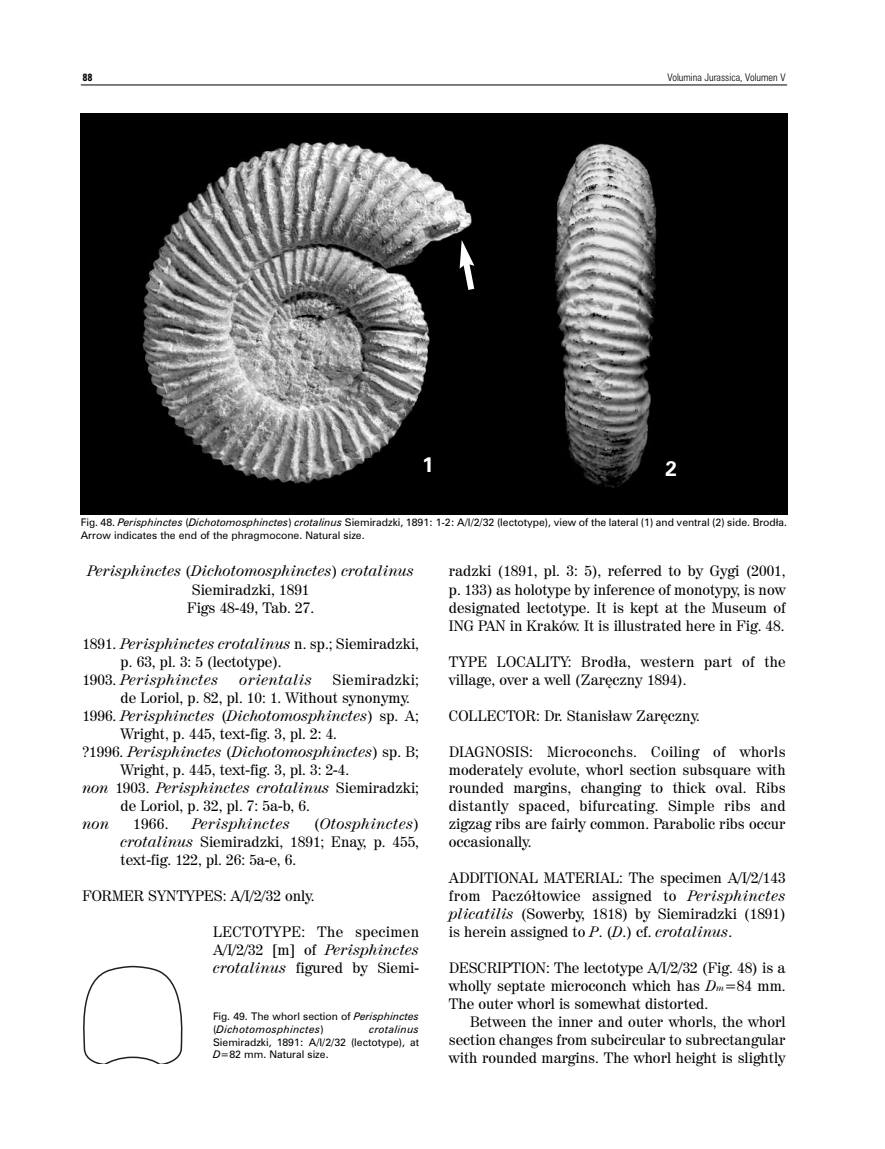
<style>
.page{position:relative;width:885px;height:1149px;background:#fff}
.page>*{position:absolute;margin:0;border:0;box-sizing:border-box;transform-origin:0 0}
.t1{font:700 21px "Zurich PL";color:#fff}
.t2{font:15px/18px "Century 725 PL";color:#000;text-align:justify}
.t3{font:italic 15px/18px "Century 725 PL";color:#000;text-align:center}
.t4{font:italic 15px "Century 725 PL";letter-spacing:.02em;color:#000}
.t5{font:15px "Century 725 PL";letter-spacing:.02em;color:#000}
.t6{font:10.5px/12.6px "Zurich PL";color:#000}
.t7{font:italic 10.5px/12.6px "Zurich PL";letter-spacing:.02em;color:#000}
.t8{font:300 condensed 10.5px "Zurich PL";color:#000}
.t9{font:700 condensed 10.5px "Zurich PL";color:#000}
.s1{font-style:italic}
.s2{font-style:normal}
.s3{font-style:italic;font-size:9px}
</style>
<div class="page">
<hr style="left:81px;top:85px;width:706px;height:1px;background:#000">
<svg style="left:83px;top:965px;width:99px;height:98px"></svg>
<img style="left:81px;top:114px;width:706px;height:400px">
<svg style="left:459px;top:240px;width:19px;height:56px"></svg>
<p class="t9" style="left:82px;top:74px;width:12px">88</p>
<p class="t8" style="left:667px;top:74px;width:119px">Volumina Jurassica, Volumen V</p>
<h1 class="t1" style="left:422px;top:457px;width:13px">1</h1>
<h1 class="t1" style="left:665px;top:461px;width:13px">2</h1>
<p class="t6" style="left:81px;top:517px;width:707px">Fig. 48. <span class="s1">Perisphinctes</span> (<span class="s1">Dichotomosphinctes</span>) <span class="s1">crotalinus</span> Siemiradzki, 1891: 1-2: A/I/2/32 (lectotype), view of the lateral (1) and ventral (2) side. Brodła.<br>Arrow indicates the end of the phragmocone. Natural size.</p>
<p class="t3" style="left:87px;top:563px;width:328px">Perisphinctes <span class="s2">(</span>Dichotomosphinctes<span class="s2">)</span> crotalinus<br><span class="s2">Siemiradzki, 1891<br>Figs 48-49, Tab. 27.</span></p>
<p class="t2" style="left:82px;top:635px;width:338px">1891. <span class="s1">Perisphinctes crotalinus</span> n. sp.; Siemiradzki,</p>
<p class="t2" style="left:121px;top:653px;width:162px">p. 63, pl. 3: 5 (lectotype).</p>
<p class="t4" style="left:82px;top:673px;width:137px"><span class="s2">1903.</span> Perisphinctes</p>
<p class="t4" style="left:239px;top:673px;width:74px">orientalis</p>
<p class="t5" style="left:332px;top:673px;width:88px">Siemiradzki;</p>
<p class="t2" style="left:121px;top:689px;width:291px">de Loriol, p. 82, pl. 10: 1. Without synonymy.</p>
<p class="t3" style="left:82px;top:707px;width:338px"><span class="s2">1996.</span> Perisphinctes <span class="s2">(</span>Dichotomosphinctes<span class="s2">) sp. A;</span></p>
<p class="t2" style="left:121px;top:725px;width:218px">Wright, p. 445, text-fig. 3, pl. 2: 4.</p>
<p class="t3" style="left:82px;top:743px;width:338px"><span class="s2">?1996.</span> Perisphinctes <span class="s2">(</span>Dichotomosphinctes<span class="s2">) sp. B;</span></p>
<p class="t2" style="left:121px;top:761px;width:230px">Wright, p. 445, text-fig. 3, pl. 3: 2-4.</p>
<p class="t3" style="left:82px;top:779px;width:338px">non <span class="s2">1903.</span> Perisphinctes crotalinus <span class="s2">Siemiradzki;</span></p>
<p class="t2" style="left:121px;top:797px;width:191px">de Loriol, p. 32, pl. 7: 5a-b, 6.</p>
<p class="t3" style="left:82px;top:815px;width:29px">non</p>
<p class="t2" style="left:133px;top:815px;width:37px">1966.</p>
<p class="t4" style="left:192px;top:817px;width:99px">Perisphinctes</p>
<p class="t2" style="left:121px;top:815px;width:300px;text-indent:193px">(<span class="s1">Otosphinctes</span>) <span class="s1">crotalinus</span> Siemiradzki, 1891; Enay, p. 455, text-fig. 122, pl. 26: 5a-e, 6.</p>
<p class="t2" style="left:82px;top:887px;width:234px">FORMER SYNTYPES: A/I/2/32 only.</p>
<p class="t2" style="left:213px;top:923px;width:207px">LECTOTYPE: The specimen A/I/2/32 [m] of <span class="s1">Perisphinctes crotalinus</span> figured by Siemi-</p>
<p class="t7" style="left:213px;top:1010px;width:207px"><span class="s2">Fig. 49. The whorl section of</span> Perisphinctes <span class="s2">(</span>Dichotomosphinctes<span class="s2">)</span></p>
<p class="t7" style="left:369px;top:1023px;width:51px">crotalinus</p>
<p class="t6" style="left:213px;top:1036px;width:207px">Siemiradzki, 1891: A/I/2/32 (lectotype), at<br><span class="s1">D=</span>82 mm. Natural size.</p>
<p class="t2" style="left:449px;top:563px;width:338px">radzki (1891, pl. 3: 5), referred to by Gygi (2001, p. 133) as holotype by inference of monotypy, is now designated lectotype. It is kept at the Museum of ING PAN in Kraków. It is illustrated here in Fig. 48.</p>
<p class="t2" style="left:449px;top:653px;width:338px">TYPE LOCALITY: Brodła, western part of the village, over a well (Zar´czny 1894).</p>
<p class="t2" style="left:449px;top:707px;width:252px">COLLECTOR: Dr. Stanisław Zar´czny.</p>
<p class="t2" style="left:449px;top:743px;width:338px">DIAGNOSIS: Microconchs. Coiling of whorls moderately evolute, whorl section subsquare with rounded margins, changing to thick oval. Ribs distantly spaced, bifurcating. Simple ribs and zigzag ribs are fairly common. Parabolic ribs occur occasionally.</p>
<p class="t2" style="left:449px;top:869px;width:338px">ADDITIONAL MATERIAL: The specimen A/I/2/143 from Paczółtowice assigned to <span class="s1">Perisphinctes plicatilis</span> (Sowerby, 1818) by Siemiradzki (1891) is herein assigned to <span class="s1">P</span>. (<span class="s1">D</span>.) cf. <span class="s1">crotalinus</span>.</p>
<p class="t2" style="left:449px;top:959px;width:338px">DESCRIPTION: The lectotype A/I/2/32 (Fig. 48) is a wholly septate microconch which has <span class="s1">D</span><span class="s3">m</span><span class="s1">=</span>84 mm.<br>The outer whorl is somewhat distorted.</p>
<p class="t2" style="left:449px;top:1013px;width:338px;text-indent:21px">Between the inner and outer whorls, the whorl section changes from subcircular to subrectangular with rounded margins. The whorl height is slightly</p>
</div>
